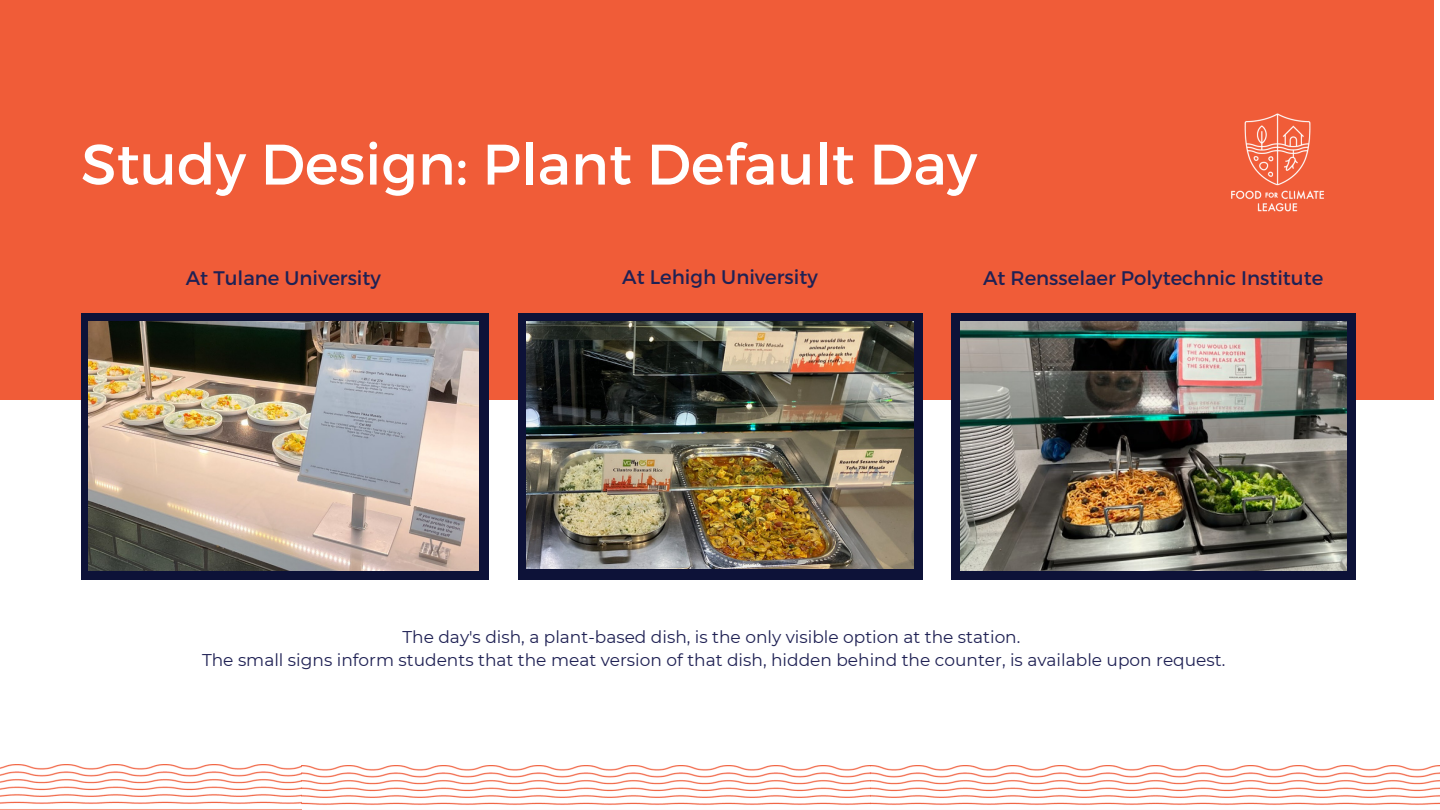
<style>
.page{position:relative;width:1440px;height:810px;background:#fff}
.page>*{position:absolute;margin:0;border:0;box-sizing:border-box;transform-origin:0 0}
.t1{font:57px "Montserrat";color:#fff}
.t2{font:19.6px "Montserrat";color:#1f2154}
.t3{font:17px "Montserrat";color:#1f2154}
</style>
<div class="page">
<div style="left:0;top:0;width:1434px;height:400px;background:#f05c38"></div>
<img style="left:302px;top:766px;width:1138px;height:39px">
<img style="left:0;top:764px;width:302px;height:46px">
<img style="left:1231px;top:113px;width:93px;height:99px">
<div style="left:81px;top:313px;width:408px;height:267px;background:#0d1238"></div>
<img style="left:88px;top:321px;width:391px;height:249px">
<div style="left:518px;top:313px;width:404px;height:266px;background:#0d1238"></div>
<img style="left:526px;top:322px;width:388px;height:247px">
<div style="left:951px;top:313px;width:405px;height:267px;background:#0d1238"></div>
<img style="left:961px;top:321px;width:385px;height:249px">
<p class="t1" style="left:81px;top:127px;width:898px">Study Design: Plant Default Day</p>
<p class="t2" style="left:186px;top:265px;width:197px">At Tulane University</p>
<p class="t2" style="left:622px;top:264px;width:197px">At Lehigh University</p>
<p class="t2" style="left:983px;top:265px;width:342px">At Rensselaer Polytechnic Institute</p>
<p class="t3" style="left:402px;top:627px;width:619px">The day's dish, a plant-based dish, is the only visible option at the station.</p>
<p class="t3" style="left:202px;top:650px;width:1025px">The small signs inform students that the meat version of that dish, hidden behind the counter, is available upon request.</p>
</div>
